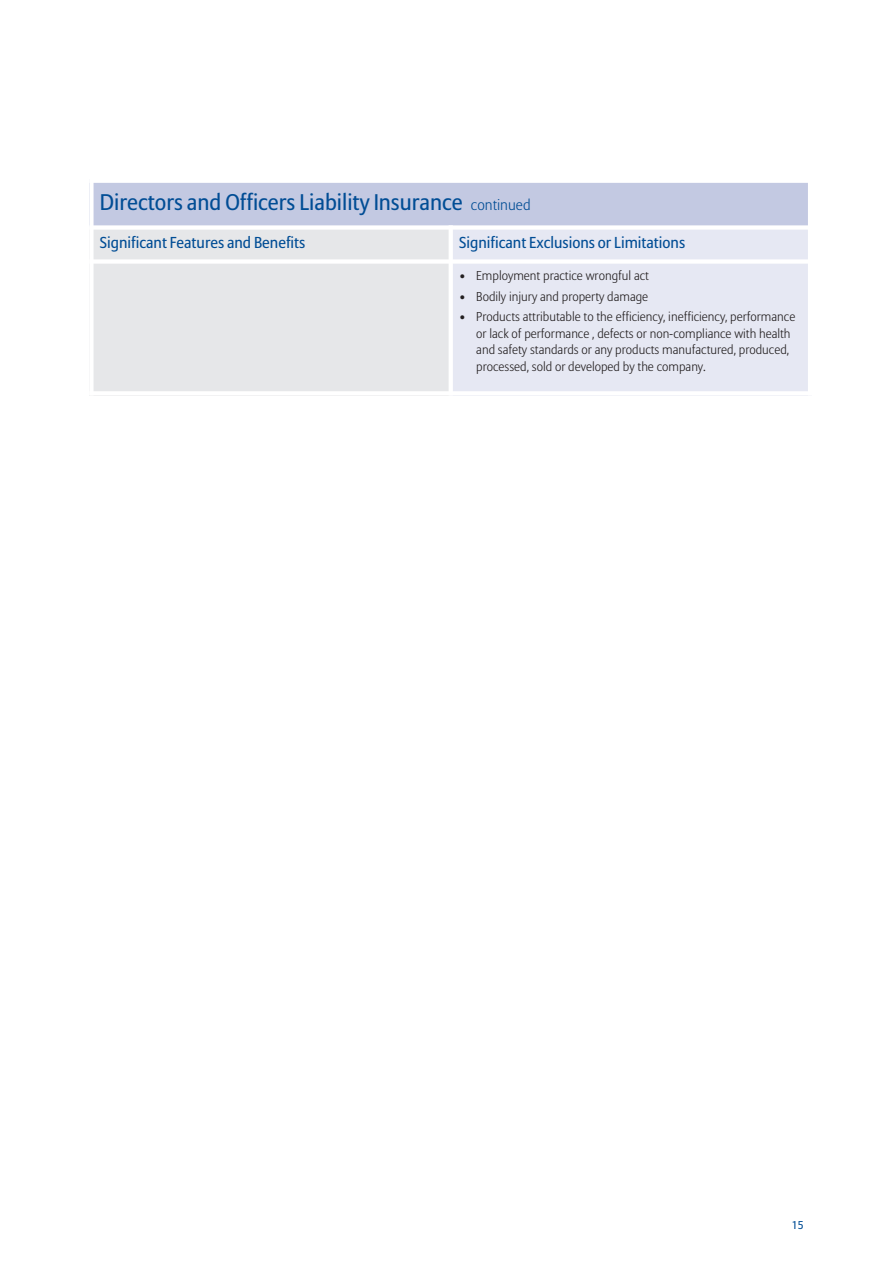
<style>
.page{position:relative;width:893px;height:1263px;background:#fff}
.page>*{position:absolute;margin:0;border:0;box-sizing:border-box;transform-origin:0 0}
.t1{font:22.5px "Allianz Sans";color:#014d95}
.t2{font:15.75px "Allianz Sans";color:#014d95}
.t3{font:300 12.75px/16.5px "Allianz Sans";color:#231f20}
.t4{font:11.25px "Allianz Sans";color:#014d95}
.s1{font-weight:300;font-size:15px}
</style>
<div class="page">
<div style="left:89px;top:179px;width:721px;height:48px;background:#c3c9e2"></div>
<div style="left:89px;top:227px;width:362px;height:34px;background:#e6e7e9"></div>
<div style="left:451px;top:227px;width:361px;height:34px;background:#e6e8f3"></div>
<div style="left:89px;top:261px;width:362px;height:134px;background:#e6e7e9"></div>
<div style="left:451px;top:261px;width:361px;height:134px;background:#e6e8f3"></div>
<div style="left:89px;top:179px;width:5px;height:216px;background:#fff"></div>
<hr style="left:449px;top:225px;width:4px;height:170px;background:#fff">
<hr style="left:808px;top:179px;width:4px;height:216px;background:#fff">
<hr style="left:89px;top:179px;width:723px;height:4px;background:#fff">
<div style="left:89px;top:225px;width:723px;height:5px;background:#fff"></div>
<div style="left:89px;top:259px;width:723px;height:5px;background:#fff"></div>
<hr style="left:89px;top:391px;width:723px;height:4px;background:#fff">
<h1 class="t1" style="left:100px;top:193px;width:432px">Directors and Officers Liability Insurance <span class="s1">continued</span></h1>
<p class="t2" style="left:100px;top:236px;width:207px">Significant Features and Benefits</p>
<p class="t2" style="left:459px;top:236px;width:227px">Significant Exclusions or Limitations</p>
<p class="t3" style="left:459px;top:268px;width:191px">• Employment practice wrongful act</p>
<p class="t3" style="left:459px;top:289px;width:191px">• Bodily injury and property damage</p>
<p class="t3" style="left:476px;top:310px;width:321px;text-indent:-17px">• Products attributable to the efficiency, inefficiency, performance or lack of performance , defects or non-compliance with health and safety standards or any products manufactured, produced, processed, sold or developed by the company.</p>
<p class="t4" style="left:792px;top:1220px;width:13px">15</p>
</div>
